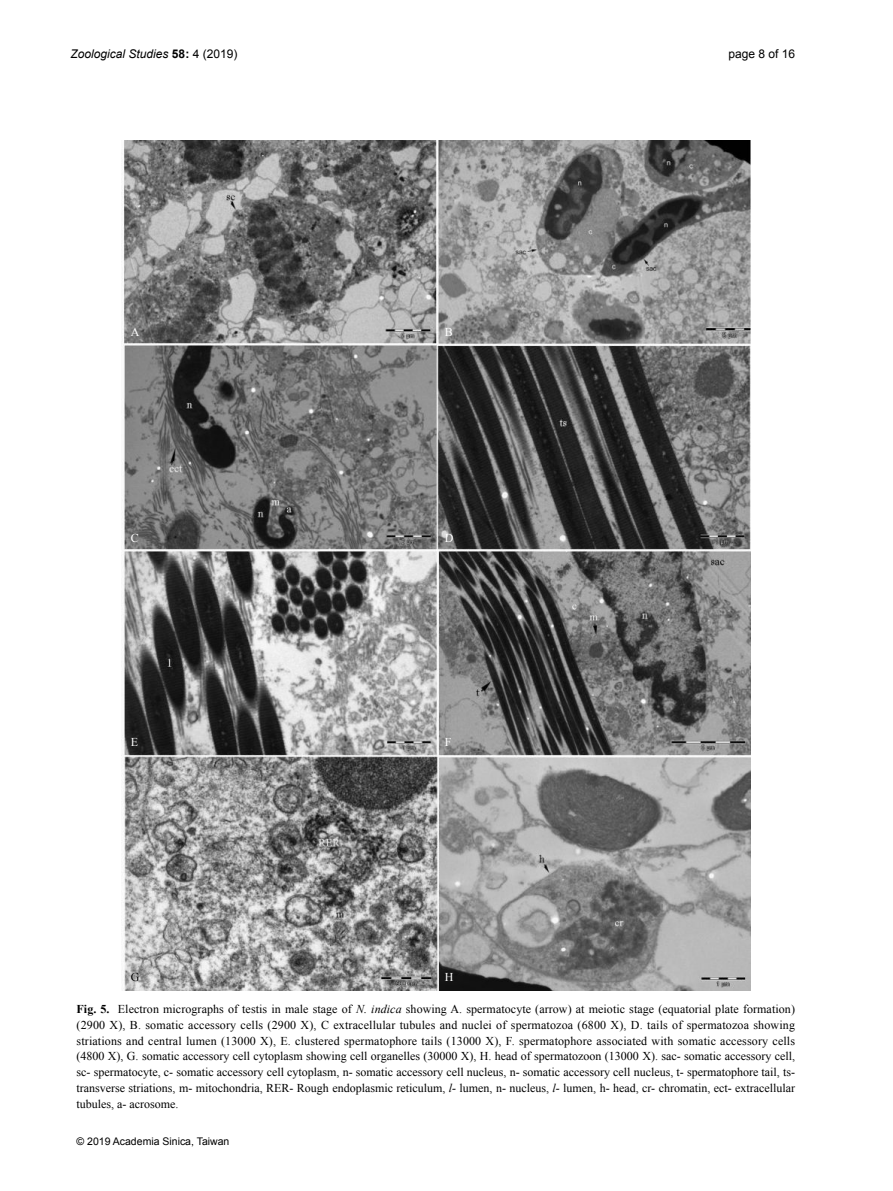
<style>
.page{position:relative;width:893px;height:1191px;background:#fff}
.page>*{position:absolute;margin:0;border:0;box-sizing:border-box;transform-origin:0 0}
.t1{font:12px/15.8px "Times New Roman";color:#000;text-align:justify}
.t2{font:italic 12px "Arial";color:#000}
.t3{font:12px "Arial";color:#000}
.t4{font:12px "Times New Roman";color:#fff}
.t5{font:10.5px "Arial";color:#000}
.s1{font-weight:700;font-style:normal}
.s2{font-style:normal}
.s3{font-weight:700}
.s4{font-style:italic}
</style>
<div class="page">
<img style="left:121px;top:140px;width:629px;height:850px">
<p class="t2" style="left:71px;top:49px;width:168px">Zoological Studies <span class="s1">58:</span> <span class="s2">4 (2019)</span></p>
<p class="t3" style="left:728px;top:49px;width:68px">page 8 of 16</p>
<p class="t4" style="left:131px;top:327px;width:10px">A</p>
<p class="t4" style="left:445px;top:327px;width:10px">B</p>
<p class="t4" style="left:131px;top:534px;width:10px">C</p>
<p class="t4" style="left:445px;top:534px;width:10px">D</p>
<p class="t4" style="left:131px;top:737px;width:9px">E</p>
<p class="t4" style="left:445px;top:737px;width:8px">F</p>
<p class="t1" style="left:131px;top:970px;width:10px">G</p>
<p class="t4" style="left:445px;top:972px;width:10px">H</p>
<p class="t1" style="left:77px;top:1002px;width:720px"><span class="s3">Fig. 5.</span> Electron micrographs of testis in male stage of <span class="s4">N. indica</span> showing A. spermatocyte (arrow) at meiotic stage (equatorial plate formation) (2900 X), B. somatic accessory cells (2900 X), C extracellular tubules and nuclei of spermatozoa (6800 X), D. tails of spermatozoa showing striations and central lumen (13000 X), E. clustered spermatophore tails (13000 X), F. spermatophore associated with somatic accessory cells (4800 X), G. somatic accessory cell cytoplasm showing cell organelles (30000 X), H. head of spermatozoon (13000 X). sac- somatic accessory cell, sc- spermatocyte, c- somatic accessory cell cytoplasm, n- somatic accessory cell nucleus, n- somatic accessory cell nucleus, t- spermatophore tail, ts&shy;transverse striations, m- mitochondria, RER- Rough endoplasmic reticulum, <span class="s4">l-</span> lumen, n- nucleus, <span class="s4">l-</span> lumen, h- head, cr- chromatin, ect- extracellular tubules, a- acrosome.</p>
<p class="t5" style="left:77px;top:1137px;width:154px">© 2019 Academia Sinica, Taiwan</p>
</div>
